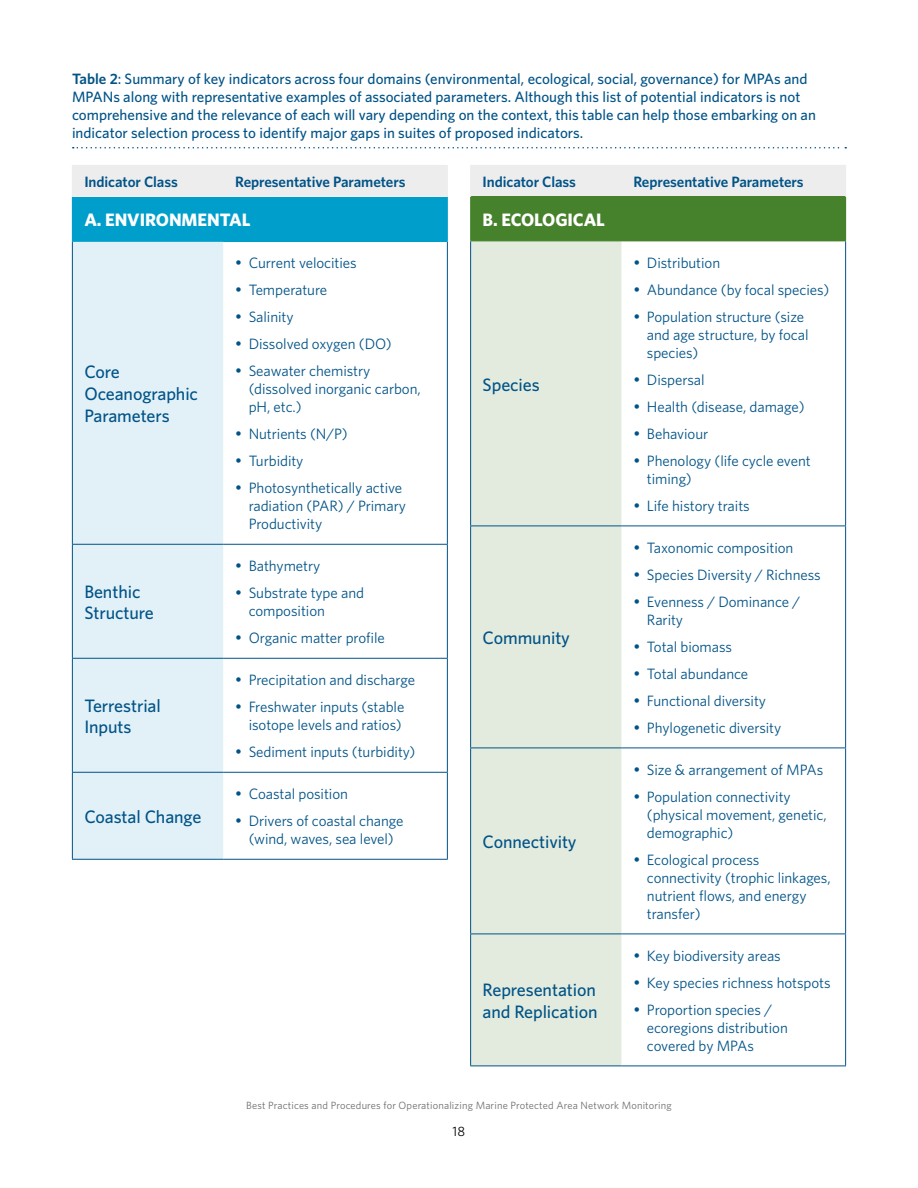
<style>
.page{position:relative;width:918px;height:1188px;background:#fff}
.page>*{position:absolute;margin:0;border:0;box-sizing:border-box;transform-origin:0 0}
.t1{font:500 18px/21.6px "Whitney";letter-spacing:-.005em;color:#005387}
.t2{font:700 18px "Whitney";letter-spacing:-.005em;color:#fff}
.t3{font:15px/27px "Whitney";letter-spacing:-.005em;color:#005387}
.t4{font:500 15px/18px "Whitney";color:#005387}
.t5{font:600 15px "Whitney";letter-spacing:-.005em;color:#005387}
.t6{font:13.5px "Whitney";color:#000}
.t7{font:10.5px "Whitney";letter-spacing:.015em;color:#6d6e71}
.s1{font-weight:600}
</style>
<div class="page">
<svg style="left:73px;top:147px;width:773px;height:1px"></svg>
<div style="left:73px;top:166px;width:374px;height:31px;background:#ededee"></div>
<div style="left:72px;top:197px;width:375px;height:44px;background:#009ecb"></div>
<div style="left:73px;top:242px;width:150px;height:617px;background:#e2f0f7"></div>
<hr style="left:72px;top:544px;width:151px;height:1px;background:#005387">
<hr style="left:223px;top:544px;width:225px;height:1px;background:#005387">
<hr style="left:72px;top:658px;width:151px;height:1px;background:#005387">
<hr style="left:223px;top:658px;width:225px;height:1px;background:#005387">
<hr style="left:72px;top:772px;width:151px;height:1px;background:#005387">
<hr style="left:223px;top:772px;width:225px;height:1px;background:#005387">
<hr style="left:72px;top:242px;width:1px;height:302px;background:#005387">
<hr style="left:447px;top:242px;width:1px;height:302px;background:#005387">
<hr style="left:72px;top:545px;width:1px;height:113px;background:#005387">
<hr style="left:447px;top:545px;width:1px;height:113px;background:#005387">
<hr style="left:72px;top:659px;width:1px;height:113px;background:#005387">
<hr style="left:447px;top:659px;width:1px;height:113px;background:#005387">
<hr style="left:72px;top:773px;width:1px;height:86px;background:#005387">
<hr style="left:447px;top:773px;width:1px;height:86px;background:#005387">
<hr style="left:72px;top:859px;width:151px;height:1px;background:#005387">
<hr style="left:223px;top:859px;width:225px;height:1px;background:#005387">
<hr style="left:72px;top:165px;width:151px;height:1px;background:#ededee">
<hr style="left:72px;top:166px;width:1px;height:31px;background:#ededee">
<hr style="left:223px;top:165px;width:225px;height:1px;background:#ededee">
<hr style="left:447px;top:166px;width:1px;height:31px;background:#ededee">
<hr style="left:447px;top:197px;width:1px;height:44px;background:#009ecb">
<hr style="left:72px;top:241px;width:151px;height:1px;background:#009ecb">
<hr style="left:223px;top:241px;width:225px;height:1px;background:#009ecb">
<div style="left:471px;top:166px;width:374px;height:31px;background:#ededee"></div>
<div style="left:471px;top:197px;width:375px;height:44px;background:#46812b"></div>
<svg style="left:471px;top:242px;width:150px;height:824px;background:#dce6db"></svg>
<hr style="left:470px;top:526px;width:151px;height:1px;background:#005387">
<hr style="left:621px;top:526px;width:225px;height:1px;background:#005387">
<hr style="left:470px;top:748px;width:151px;height:1px;background:#005387">
<hr style="left:621px;top:748px;width:225px;height:1px;background:#005387">
<hr style="left:470px;top:934px;width:151px;height:1px;background:#005387">
<hr style="left:621px;top:934px;width:225px;height:1px;background:#005387">
<hr style="left:470px;top:241px;width:1px;height:285px;background:#005387">
<hr style="left:845px;top:241px;width:1px;height:285px;background:#005387">
<hr style="left:470px;top:526px;width:1px;height:222px;background:#005387">
<hr style="left:845px;top:526px;width:1px;height:222px;background:#005387">
<hr style="left:470px;top:748px;width:1px;height:186px;background:#005387">
<hr style="left:845px;top:748px;width:1px;height:186px;background:#005387">
<hr style="left:470px;top:934px;width:1px;height:132px;background:#005387">
<hr style="left:845px;top:934px;width:1px;height:132px;background:#005387">
<hr style="left:470px;top:1066px;width:151px;height:1px;background:#005387">
<hr style="left:621px;top:1066px;width:225px;height:1px;background:#005387">
<hr style="left:470px;top:165px;width:151px;height:1px;background:#ededee">
<hr style="left:470px;top:166px;width:1px;height:31px;background:#ededee">
<hr style="left:621px;top:165px;width:225px;height:1px;background:#ededee">
<hr style="left:845px;top:166px;width:1px;height:31px;background:#ededee">
<hr style="left:470px;top:197px;width:1px;height:44px;background:#46812b">
<hr style="left:470px;top:241px;width:151px;height:1px;background:#46812b">
<hr style="left:621px;top:241px;width:225px;height:1px;background:#46812b">
<p class="t4" style="left:72px;top:70px;width:745px"><span class="s1">Table 2</span>: Summary of key indicators across four domains (environmental, ecological, social, governance) for MPAs and MPANs along with representative examples of associated parameters. Although this list of potential indicators is not comprehensive and the relevance of each will vary depending on the context, this table can help those embarking on an indicator selection process to identify major gaps in suites of proposed indicators.</p>
<p class="t5" style="left:84px;top:172px;width:95px">Indicator Class</p>
<p class="t5" style="left:235px;top:172px;width:172px">Representative Parameters</p>
<p class="t2" style="left:84px;top:208px;width:168px">A. ENVIRONMENTAL</p>
<p class="t5" style="left:483px;top:172px;width:95px">Indicator Class</p>
<p class="t5" style="left:633px;top:172px;width:172px">Representative Parameters</p>
<p class="t2" style="left:483px;top:208px;width:124px">B. ECOLOGICAL</p>
<p class="t1" style="left:84px;top:361px;width:115px">Core<br>Oceanographic<br>Parameters</p>
<p class="t1" style="left:84px;top:580px;width:71px">Benthic<br>Structure</p>
<p class="t1" style="left:84px;top:694px;width:78px">Terrestrial<br>Inputs</p>
<p class="t1" style="left:84px;top:806px;width:119px">Coastal Change</p>
<p class="t3" style="left:249px;top:249px;width:145px">Current velocities<br>Temperature<br>Salinity<br>Dissolved oxygen (DO)<br>Seawater chemistry</p>
<p class="t3" style="left:249px;top:380px;width:174px;line-height:18px">(dissolved inorganic carbon, pH, etc.)</p>
<p class="t3" style="left:249px;top:420px;width:155px">Nutrients (N/P)<br>Turbidity<br>Photosynthetically active</p>
<p class="t3" style="left:249px;top:497px;width:159px;line-height:18px">radiation (PAR) / Primary<br>Productivity</p>
<p class="t3" style="left:249px;top:552px;width:117px">Bathymetry<br>Substrate type and</p>
<p class="t3" style="left:249px;top:597px;width:138px">composition<br>Organic matter profile</p>
<p class="t3" style="left:249px;top:666px;width:168px">Precipitation and discharge<br>Freshwater inputs (stable</p>
<p class="t3" style="left:249px;top:711px;width:168px">isotope levels and ratios)<br>Sediment inputs (turbidity)</p>
<p class="t3" style="left:249px;top:780px;width:156px">Coastal position<br>Drivers of coastal change</p>
<p class="t3" style="left:249px;top:825px;width:147px">(wind, waves, sea level)</p>
<p class="t1" style="left:483px;top:373px;width:59px">Species</p>
<p class="t1" style="left:483px;top:627px;width:89px">Community</p>
<p class="t1" style="left:483px;top:831px;width:95px">Connectivity</p>
<p class="t1" style="left:483px;top:979px;width:117px">Representation and Replication</p>
<p class="t3" style="left:647px;top:249px;width:184px">Distribution<br>Abundance (by focal species)<br>Population structure (size</p>
<p class="t3" style="left:647px;top:325px;width:163px;line-height:18px">and age structure, by focal species)</p>
<p class="t3" style="left:647px;top:366px;width:165px">Dispersal<br>Health (disease, damage)<br>Behaviour<br>Phenology (life cycle event</p>
<p class="t3" style="left:647px;top:465px;width:104px">timing)<br>Life history traits</p>
<p class="t3" style="left:647px;top:534px;width:175px">Taxonomic composition<br>Species Diversity / Richness<br>Evenness / Dominance /</p>
<p class="t3" style="left:647px;top:606px;width:136px">Rarity<br>Total biomass<br>Total abundance<br>Functional diversity<br>Phylogenetic diversity</p>
<p class="t3" style="left:647px;top:756px;width:178px">Size &amp; arrangement of MPAs<br>Population connectivity</p>
<p class="t3" style="left:647px;top:805px;width:181px;line-height:18px">(physical movement, genetic, demographic)</p>
<p class="t3" style="left:647px;top:850px;width:185px;line-height:18px">Ecological process connectivity (trophic linkages, nutrient flows, and energy transfer)</p>
<p class="t3" style="left:647px;top:942px;width:185px">Key biodiversity areas<br>Key species richness hotspots<br>Proportion species /</p>
<p class="t3" style="left:647px;top:1018px;width:142px;line-height:18px">ecoregions distribution covered by MPAs</p>
<p class="t7" style="left:246px;top:1099px;width:427px">Best Practices and Procedures for Operationalizing Marine Protected Area Network Monitoring</p>
<p class="t6" style="left:453px;top:1123px;width:14px">18</p>
</div>
